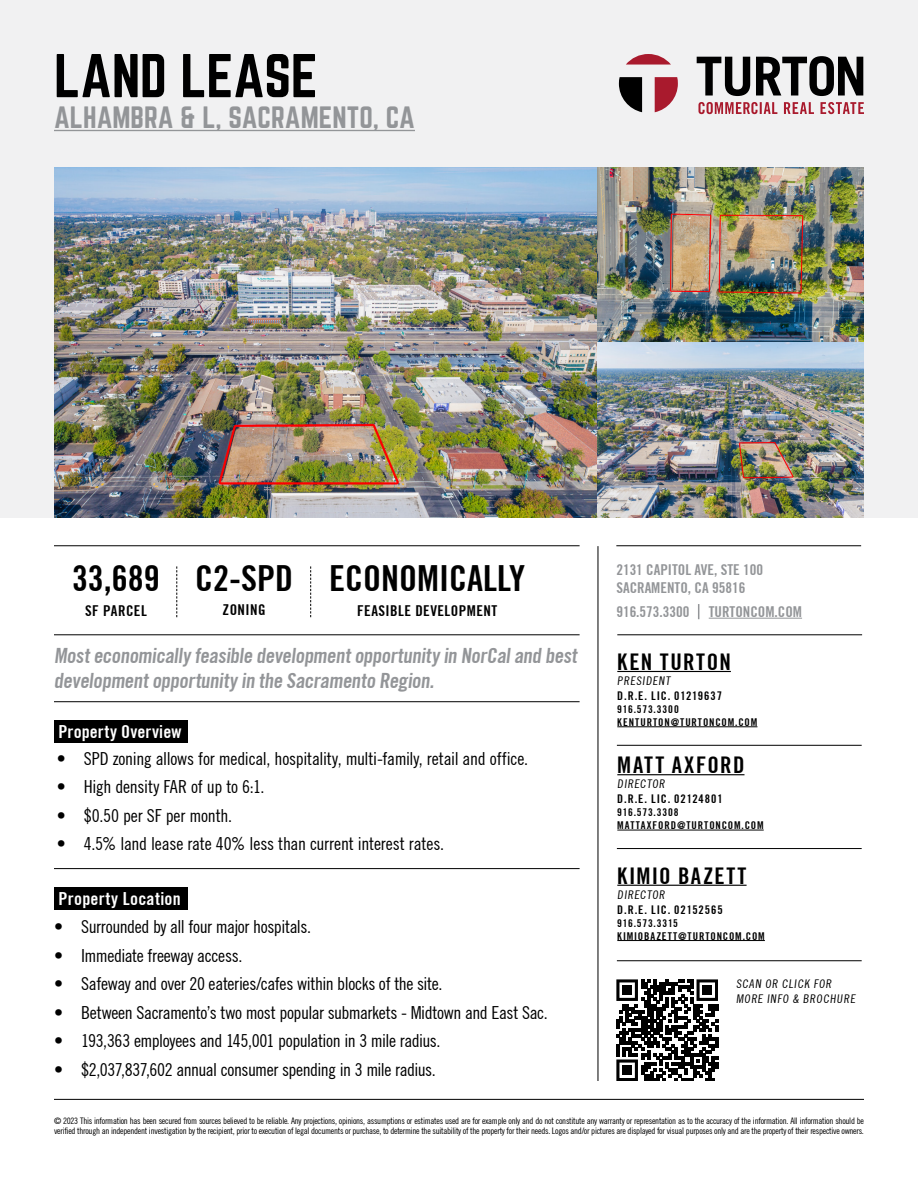
<style>
.page{position:relative;width:918px;height:1188px;background:#fff}
.page>*{position:absolute;margin:0;border:0;box-sizing:border-box;transform-origin:0 0}
.t1{font:54px "Norwester";letter-spacing:-.005em;color:#000}
.t2{font:700 condensed 36px "Trade Gothic No.20";color:#000}
.t3{font:27px "Norwester";color:#939598}
.t4{font:700 condensed 22.95px "Trade Gothic No.20";letter-spacing:.065em;color:#000}
.t5{font:700 condensed 21px/25.2px "Trade Gothic No.20";color:#939598}
.t6{font:condensed 18px "Trade Gothic No.18";letter-spacing:-.02em;color:#000}
.t7{font:700 condensed 18px "Trade Gothic No.20";letter-spacing:.01em;color:#fff}
.t8{font:700 condensed 15px/18px "Trade Gothic No.20";color:#939598}
.t9{font:700 condensed 15px "Trade Gothic No.20";letter-spacing:.03em;color:#000}
.t10{font:condensed 12px/15px "Trade Gothic No.18";color:#000}
.t11{font:700 condensed 12px "Trade Gothic No.20";letter-spacing:.07em;color:#000}
.t12{font:700 condensed 10.8px/12.9px "Trade Gothic No.20";letter-spacing:.08em;color:#000}
.t13{font:condensed 9px/10.5px "Trade Gothic No.18";letter-spacing:-.03em;color:#000}
</style>
<div class="page">
<div style="left:0;top:0;width:918px;height:518px;background:#f1f1f2"></div>
<hr style="left:54px;top:130px;width:361px;height:1px;background:#939598">
<hr style="left:598px;top:546px;width:1px;height:535px;background:#000">
<svg style="left:697px;top:56px;width:166px;height:40px"></svg>
<svg style="left:698px;top:102px;width:166px;height:12px"></svg>
<svg style="left:619px;top:54px;width:59px;height:58px"></svg>
<hr style="left:617px;top:634px;width:245px;height:1px;background:#000">
<hr style="left:617px;top:848px;width:245px;height:1px;background:#000">
<svg style="left:616px;top:979px;width:102px;height:102px"></svg>
<hr style="left:54px;top:1099px;width:810px;height:1px;background:#000">
<hr style="left:54px;top:701px;width:526px;height:1px;background:#000">
<div style="left:54px;top:720px;width:134px;height:23px;background:#000"></div>
<hr style="left:54px;top:868px;width:526px;height:1px;background:#000">
<div style="left:54px;top:887px;width:134px;height:23px;background:#000"></div>
<hr style="left:54px;top:634px;width:526px;height:1px;background:#000">
<hr style="left:709px;top:618px;width:93px;height:1px;background:#939598">
<svg style="left:698px;top:604px;width:1px;height:15px"></svg>
<hr style="left:616px;top:545px;width:245px;height:1px;background:#000">
<svg style="left:176px;top:566px;width:1px;height:51px"></svg>
<hr style="left:54px;top:545px;width:526px;height:1px;background:#000">
<svg style="left:310px;top:566px;width:1px;height:51px"></svg>
<hr style="left:617px;top:960px;width:245px;height:1px;background:#000">
<img style="left:54px;top:167px;width:544px;height:351px">
<img style="left:598px;top:167px;width:266px;height:175px">
<img style="left:598px;top:342px;width:266px;height:176px">
<hr style="left:617px;top:774px;width:128px;height:1px;background:#000">
<hr style="left:617px;top:830px;width:147px;height:1px;background:#000">
<hr style="left:617px;top:885px;width:130px;height:1px;background:#000">
<hr style="left:617px;top:940px;width:148px;height:1px;background:#000">
<hr style="left:617px;top:745px;width:245px;height:1px;background:#000">
<hr style="left:617px;top:671px;width:114px;height:1px;background:#000">
<hr style="left:617px;top:727px;width:140px;height:1px;background:#000">
<h1 class="t1" style="left:54px;top:50px;width:265px">LAND LEASE</h1>
<h3 class="t3" style="left:54px;top:104px;width:362px">ALHAMBRA &amp; L, SACRAMENTO, CA</h3>
<h2 class="t2" style="left:72px;top:557px;width:89px">33,689</h2>
<h3 class="t9" style="left:85px;top:602px;width:63px">SF PARCEL</h3>
<h2 class="t2" style="left:195px;top:557px;width:99px">C2-SPD</h2>
<h3 class="t9" style="left:223px;top:600px;width:45px">ZONING</h3>
<h2 class="t2" style="left:329px;top:557px;width:197px">ECONOMICALLY</h2>
<h3 class="t9" style="left:357px;top:602px;width:142px">FEASIBLE DEVELOPMENT</h3>
<h3 class="t5" style="left:54px;top:643px;width:528px">Mosteconomically feasible developmentopportunity in NorCaland best developmentopportunity in the Sacramento Region.</h3>
<h3 class="t7" style="left:58px;top:721px;width:124px">Property Overview</h3>
<h3 class="t6" style="left:57px;top:748px;width:473px">• SPD zoning allows for medical, hospitality, multi-family, retail and office.</h3>
<h3 class="t6" style="left:57px;top:776px;width:209px">• High density FAR of up to 6:1.</h3>
<h3 class="t6" style="left:57px;top:805px;width:177px">• $0.50 per SF per month.</h3>
<h3 class="t6" style="left:57px;top:833px;width:389px">• 4.5% land lease rate 40% less than current interest rates.</h3>
<h3 class="t7" style="left:58px;top:888px;width:124px">Property Location</h3>
<h3 class="t6" style="left:54px;top:916px;width:259px">• Surrounded by all four major hospitals.</h3>
<h3 class="t6" style="left:54px;top:944px;width:190px">• Immediate freeway access.</h3>
<h3 class="t6" style="left:54px;top:973px;width:390px">• Safeway and over 20 eateries/cafes within blocks of the site.</h3>
<h3 class="t6" style="left:54px;top:1001px;width:495px">• Between Sacramento’s two most popular submarkets - Midtown and East Sac.</h3>
<h3 class="t6" style="left:54px;top:1030px;width:388px">• 193,363 employees and 145,001 population in 3 mile radius.</h3>
<h3 class="t6" style="left:54px;top:1058px;width:383px">• $2,037,837,602 annual consumer spending in 3 mile radius.</h3>
<h3 class="t8" style="left:616px;top:561px;width:148px">2131 CAPITOL AVE, STE 100<br>SACRAMENTO, CA 95816</h3>
<h3 class="t8" style="left:616px;top:603px;width:75px">916.573.3300</h3>
<h3 class="t8" style="left:709px;top:603px;width:95px">TURTONCOM.COM</h3>
<h3 class="t4" style="left:617px;top:648px;width:115px">KEN TURTON</h3>
<h3 class="t10" style="left:617px;top:673px;width:56px">PRESIDENT</h3>
<h3 class="t11" style="left:617px;top:688px;width:106px">D.R.E. LIC. 01219637</h3>
<p class="t12" style="left:617px;top:703px;width:142px">916.573.3300<br>KENTURTON@TURTONCOM.COM</p>
<h3 class="t4" style="left:617px;top:751px;width:129px">MATT AXFORD</h3>
<h3 class="t10" style="left:617px;top:776px;width:51px">DIRECTOR</h3>
<h3 class="t11" style="left:617px;top:792px;width:107px">D.R.E. LIC. 02124801</h3>
<p class="t12" style="left:617px;top:806px;width:148px">916.573.3308<br>MATTAXFORD@TURTONCOM.COM</p>
<h3 class="t4" style="left:617px;top:861px;width:131px">KIMIO BAZETT</h3>
<h3 class="t10" style="left:617px;top:887px;width:51px">DIRECTOR</h3>
<h3 class="t11" style="left:617px;top:902px;width:107px">D.R.E. LIC. 02152565</h3>
<p class="t12" style="left:617px;top:916px;width:149px">916.573.3315<br>KIMIOBAZETT@TURTONCOM.COM</p>
<h3 class="t10" style="left:736px;top:976px;width:123px">SCAN OR CLICK FOR<br>MORE INFO &amp; BROCHURE</h3>
<p class="t13" style="left:54px;top:1115px;width:812px">© 2023 This information has been secured from sources believed to be reliable. Any projections, opinions, assumptions or estimates used are for example only and do not constitute any warranty or representation as to the accuracy of the information. All information should be verified through an independent investigation by the recipient, prior to execution of legal documents or purchase, to determine the suitability of the property for their needs. Logos and/or pictures are displayed for visual purposes only and are the property of their respective owners.</p>
</div>
